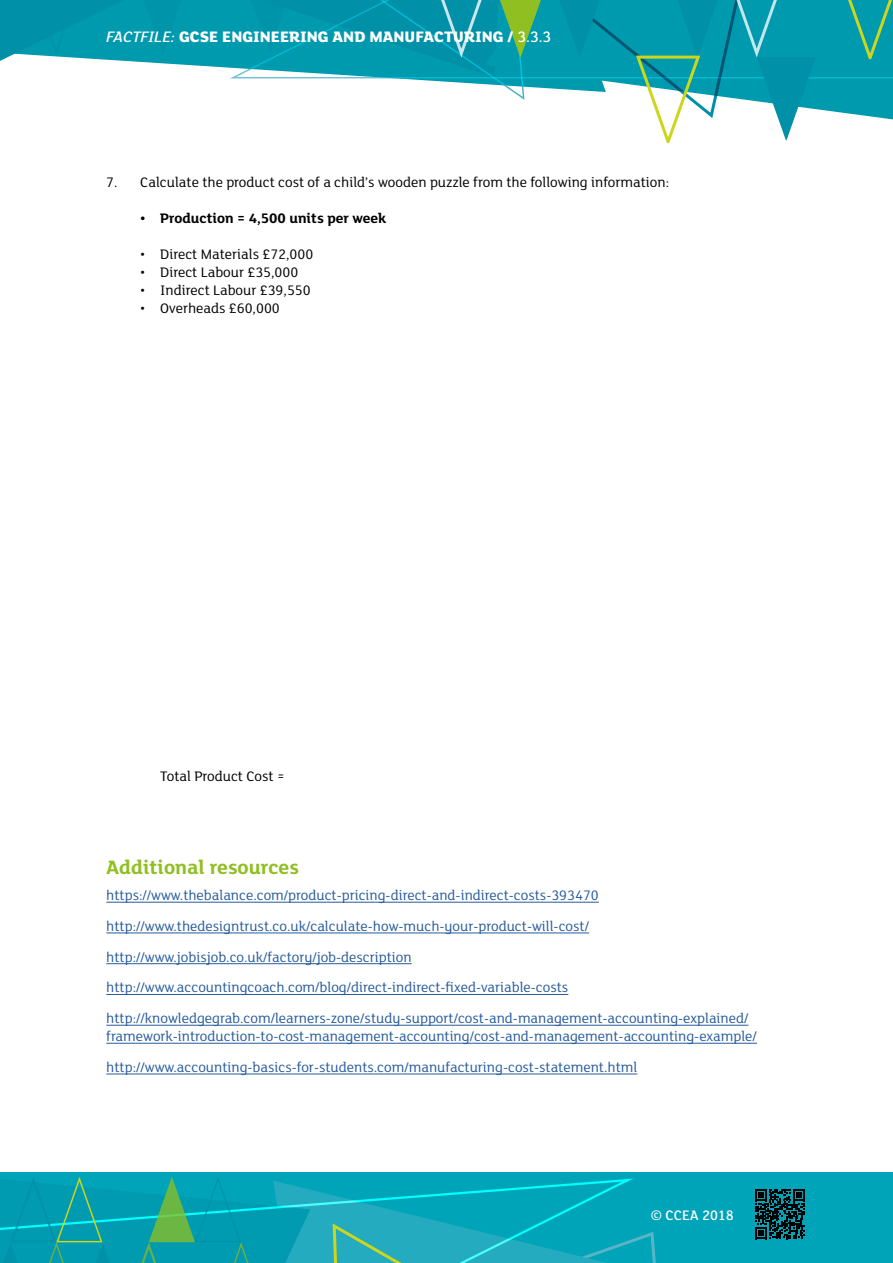
<style>
.page{position:relative;width:893px;height:1263px;background:#fff}
.page>*{position:absolute;margin:0;border:0;box-sizing:border-box;transform-origin:0 0}
.t1{font:700 21px "FS Lola";color:#90bf21}
.t2{font:800 16.5px "FS Lola";color:#fff}
.t3{font:15px/30.8px "FS Lola";color:#275b9b}
.t4{font:15px "FS Lola";color:#000}
.t5{font:700 15px "FS Lola";color:#000}
.t6{font:500 15px "FS Lola";color:#fff}
.s1{font-weight:500}
.s2{font-weight:500;font-style:italic}
</style>
<div class="page">
<div style="left:0;top:1172px;width:893px;height:91px;background:#00a4b9"></div>
<div style="left:189px;top:0;width:36px;height:68px;background:#009aaf"></div>
<svg style="left:0;top:0;width:189px;height:65px;background:#169fb3"></svg>
<svg style="left:225px;top:0;width:668px;height:144px"></svg>
<svg style="left:0;top:1177px;width:805px;height:86px"></svg>
<hr style="left:106px;top:902px;width:493px;height:1px;background:#275b9b">
<hr style="left:106px;top:933px;width:483px;height:1px;background:#275b9b">
<hr style="left:106px;top:963px;width:306px;height:1px;background:#275b9b">
<hr style="left:106px;top:994px;width:462px;height:1px;background:#275b9b">
<hr style="left:106px;top:1025px;width:642px;height:1px;background:#275b9b">
<hr style="left:106px;top:1043px;width:651px;height:1px;background:#275b9b">
<hr style="left:106px;top:1074px;width:531px;height:1px;background:#275b9b">
<p class="t2" style="left:200px;top:25px;width:353px">SE ENGINEERING AND MANUFACTURING / <span class="s1">3.3.3</span></p>
<p class="t2" style="left:107px;top:26px;width:357px"><span class="s2">FACTFILE:</span> GCE HISTORY OF ART / <span class="s1">ARCHITECTURE</span></p>
<p class="t4" style="left:106px;top:172px;width:564px">7. Calculate the product cost of a child’s wooden puzzle from the following information:</p>
<p class="t5" style="left:140px;top:207px;width:248px">• Production = 4,500 units per week</p>
<p class="t4" style="left:140px;top:244px;width:174px">• Direct Materials £72,000</p>
<p class="t4" style="left:140px;top:262px;width:160px">• Direct Labour £35,000</p>
<p class="t4" style="left:140px;top:280px;width:172px">• Indirect Labour £39,550</p>
<p class="t4" style="left:140px;top:298px;width:141px">• Overheads £60,000</p>
<p class="t4" style="left:160px;top:766px;width:126px">Total Product Cost =</p>
<h1 class="t1" style="left:106px;top:852px;width:194px">Additional resources</h1>
<p class="t3" style="left:106px;top:879px;width:644px">https://www.thebalance.com/product-pricing-direct-and-indirect-costs-393470 http://www.thedesigntrust.co.uk/calculate-how-much-your-product-will-cost/ http://www.jobisjob.co.uk/factory/job-description http://www.accountingcoach.com/blog/direct-indirect-fixed-variable-costs http://knowledgegrab.com/learners-zone/study-support/cost-and-management-accounting-explained/</p>
<p class="t3" style="left:106px;top:1020px;width:652px">framework-introduction-to-cost-management-accounting/cost-and-management-accounting-example/ http://www.accounting-basics-for-students.com/manufacturing-cost-statement.html</p>
<p class="t6" style="left:651px;top:1206px;width:84px">© CCEA 2018</p>
</div>
